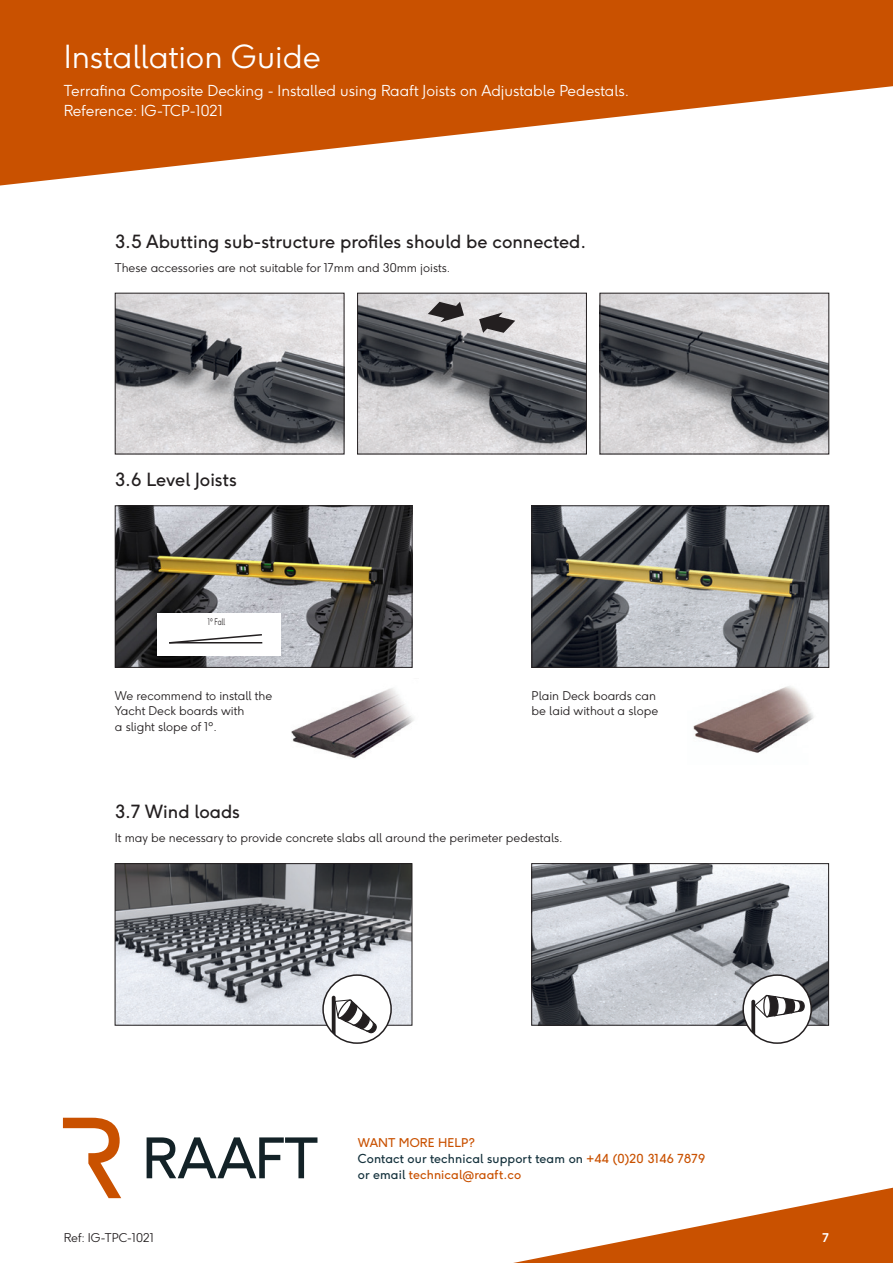
<style>
.page{position:relative;width:893px;height:1263px;background:#fff}
.page>*{position:absolute;margin:0;border:0;box-sizing:border-box;transform-origin:0 0}
.t1{font:300 31.5px "F37 Ginger";color:#fff}
.STEP_BODY_HEAD{font:18px "F37 Ginger";color:#231f20}
.t2{font:300 15px/19.8px "F37 Ginger";color:#fff}
.t3{font:12.3px/16.2px "F37 Ginger";letter-spacing:.01em;color:#15323d}
.BODY_TEXT{font:300 12px/15.6px "F37 Ginger";color:#231f20}
.t4{font:12px "F37 Ginger";letter-spacing:.01em;color:#c95100}
.t5{font:700 12px "F37 Ginger";color:#fff}
.MEASUREMENT{font:300 9px "F37 Ginger";color:#231f20;scale:.7 1}
.s1{color:#c95100}
</style>
<div class="page">
<img style="left:533px;top:507px;width:294px;height:159px">
<div style="left:531px;top:505px;width:298px;height:163px;border:1px solid #231f20"></div>
<img style="left:117px;top:507px;width:293px;height:159px">
<div style="left:115px;top:505px;width:297px;height:163px;border:1px solid #231f20"></div>
<img style="left:533px;top:865px;width:294px;height:158px">
<div style="left:531px;top:863px;width:298px;height:162px;border:1px solid #231f20"></div>
<img style="left:117px;top:865px;width:293px;height:158px">
<div style="left:115px;top:863px;width:297px;height:162px;border:1px solid #231f20"></div>
<div style="left:743px;top:975px;width:68px;height:68px;background:#fff;border-radius:50%"></div>
<svg style="left:751px;top:994px;width:54px;height:48px"></svg>
<div style="left:742px;top:974px;width:70px;height:70px;border:2px solid #231f20;border-radius:50%"></div>
<div style="left:323px;top:975px;width:68px;height:68px;background:#fff;border-radius:50%"></div>
<svg style="left:332px;top:996px;width:45px;height:42px"></svg>
<div style="left:322px;top:974px;width:70px;height:70px;border:2px solid #231f20;border-radius:50%"></div>
<div style="left:157px;top:613px;width:124px;height:43px;background:#fff"></div>
<svg style="left:169px;top:634px;width:94px;height:10px"></svg>
<img style="left:693px;top:686px;width:121px;height:67px">
<img style="left:291px;top:688px;width:123px;height:70px">
<img style="left:602px;top:295px;width:225px;height:157px">
<div style="left:600px;top:293px;width:229px;height:161px;border:1px solid #231f20"></div>
<img style="left:117px;top:295px;width:225px;height:157px">
<div style="left:115px;top:293px;width:229px;height:161px;border:1px solid #231f20"></div>
<img style="left:359px;top:295px;width:226px;height:157px">
<div style="left:357px;top:293px;width:230px;height:161px;border:1px solid #231f20"></div>
<svg style="left:428px;top:302px;width:87px;height:31px;background:#9a989a"></svg>
<svg style="left:0;top:0;width:893px;height:186px;fill:#c95100"></svg>
<svg style="left:513px;top:1187px;width:380px;height:76px"></svg>
<svg style="left:147px;top:1137px;width:170px;height:41px"></svg>
<svg style="left:63px;top:1118px;width:58px;height:80px"></svg>
<h1 class="t1" style="left:64px;top:37px;width:259px">Installation Guide</h1>
<p class="t2" style="left:64px;top:81px;width:567px">Terrafina Composite Decking - Installed using Raaft Joists on Adjustable Pedestals.<br>Reference: IG-TCP-1021</p>
<p class="STEP_BODY_HEAD" style="left:115px;top:230px;width:473px">3.5 Abutting sub-structure profiles should be connected.</p>
<p class="BODY_TEXT" style="left:115px;top:260px;width:337px">These accessories are not suitable for 17mm and 30mm joists.</p>
<p class="STEP_BODY_HEAD" style="left:115px;top:468px;width:124px">3.6 Level Joists</p>
<p class="MEASUREMENT" style="left:208px;top:616px;width:26px">1º Fall</p>
<p class="BODY_TEXT" style="left:115px;top:687px;width:159px">We recommend to install the<br>Yacht Deck boards with<br>a slight slope of 1º.</p>
<p class="BODY_TEXT" style="left:531px;top:687px;width:128px">Plain Deck boards can be laid without a slope</p>
<p class="STEP_BODY_HEAD" style="left:115px;top:800px;width:127px">3.7 Wind loads</p>
<p class="BODY_TEXT" style="left:115px;top:830px;width:449px">It may be necessary to provide concrete slabs all around the perimeter pedestals.</p>
<p class="t4" style="left:358px;top:1135px;width:119px">WANT MORE HELP?</p>
<p class="t3" style="left:358px;top:1150px;width:349px">Contact our technical support team on <span class="s1">+44 (0)20 3146 7879 </span>or email <span class="s1">technical@raaft.co</span></p>
<p class="BODY_TEXT" style="left:64px;top:1229px;width:92px">Ref: IG-TPC-1021</p>
<p class="t5" style="left:822px;top:1229px;width:8px">7</p>
</div>
